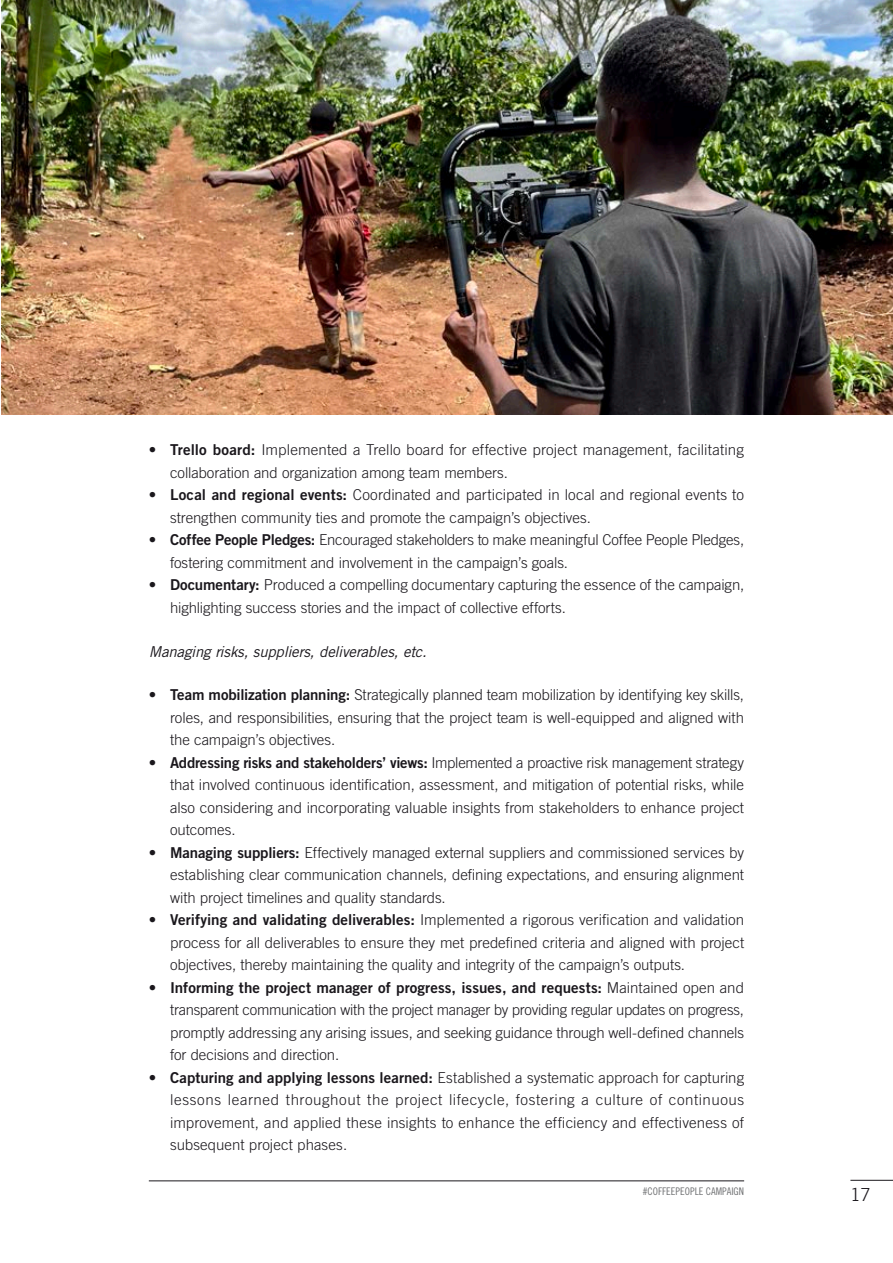
<style>
.page{position:relative;width:893px;height:1263px;background:#fff}
.page>*{position:absolute;margin:0;border:0;box-sizing:border-box;transform-origin:0 0}
.t1{font:300 18px "Trade Gothic LT Std";color:#1a171c}
.t2{font:300 15px/22.5px "Trade Gothic LT Std";letter-spacing:-.005em;color:#1a171c;text-align:justify}
.t3{font:15px "Trade Gothic LT Std Bd 2";letter-spacing:.005em;color:#1a171c}
.t4{font:italic 15px "Trade Gothic LT Std";letter-spacing:-.015em;color:#1a171c}
.t5{font:10.5px "Trade Gothic LT Std Cn 18";color:#707173}
.s1{font-family:"Trade Gothic LT Std Bd 2";font-weight:400}
.s2{font-family:"Trade Gothic LT Std";font-weight:300}
</style>
<div class="page">
<hr style="left:149px;top:1180px;width:595px;height:1px;background:#1a171c">
<hr style="left:850px;top:1180px;width:43px;height:1px;background:#1a171c">
<img style="left:1px;top:0;width:892px;height:415px">
<p class="t2" style="left:170px;top:438px;width:575px;text-indent:-21px">• <span class="s1">Trello board:</span> Implemented a Trello board for effective project management, facilitating collaboration and organization among team members.</p>
<p class="t2" style="left:170px;top:483px;width:576px;text-indent:-21px">• <span class="s1">Local and regional events:</span> Coordinated and participated in local and regional events to strengthen community ties and promote the campaign’s objectives.</p>
<p class="t2" style="left:170px;top:528px;width:576px;text-indent:-21px">• <span class="s1">Coffee People Pledges:</span> Encouraged stakeholders to make meaningful Coffee People Pledges, fostering commitment and involvement in the campaign’s goals.</p>
<p class="t2" style="left:170px;top:573px;width:576px;text-indent:-21px">• <span class="s1">Documentary:</span> Produced a compelling documentary capturing the essence of the campaign, highlighting success stories and the impact of collective efforts.</p>
<p class="t4" style="left:149px;top:642px;width:279px">Managing risks, suppliers, deliverables, etc.</p>
<p class="t2" style="left:170px;top:683px;width:575px;text-indent:-21px">• <span class="s1">Team mobilization planning:</span> Strategically planned team mobilization by identifying key skills, roles, and responsibilities, ensuring that the project team is well-equipped and aligned with the campaign’s objectives.</p>
<p class="t2" style="left:170px;top:751px;width:576px;text-indent:-21px">• <span class="s1">Addressing risks and stakeholders’ views:</span> Implemented a proactive risk management strategy that involved continuous identification, assessment, and mitigation of potential risks, while also considering and incorporating valuable insights from stakeholders to enhance project outcomes.</p>
<p class="t2" style="left:170px;top:841px;width:576px;text-indent:-21px">• <span class="s1">Managing suppliers:</span> Effectively managed external suppliers and commissioned services by establishing clear communication channels, defining expectations, and ensuring alignment with project timelines and quality standards.</p>
<p class="t2" style="left:170px;top:908px;width:576px;text-indent:-21px">• <span class="s1">Verifying and validating deliverables:</span> Implemented a rigorous verification and validation process for all deliverables to ensure they met predefined criteria and aligned with project objectives, thereby maintaining the quality and integrity of the campaign’s outputs.</p>
<p class="t3" style="left:149px;top:978px;width:597px"><span class="s2">•</span> Informing the project manager of progress, issues, and requests: <span class="s2">Maintained open and</span></p>
<p class="t2" style="left:170px;top:998px;width:575px">transparent communication with the project manager by providing regular updates on progress, promptly addressing any arising issues, and seeking guidance through well-defined channels for decisions and direction.</p>
<p class="t2" style="left:170px;top:1066px;width:576px;text-indent:-21px">• <span class="s1">Capturing and applying lessons learned:</span> Established a systematic approach for capturing lessons learned throughout the project lifecycle, fostering a culture of continuous improvement, and applied these insights to enhance the efficiency and effectiveness of subsequent project phases.</p>
<p class="t5" style="left:643px;top:1185px;width:103px">#COFFEEPEOPLE CAMPAIGN</p>
<p class="t1" style="left:850px;top:1183px;width:22px">17</p>
</div>
